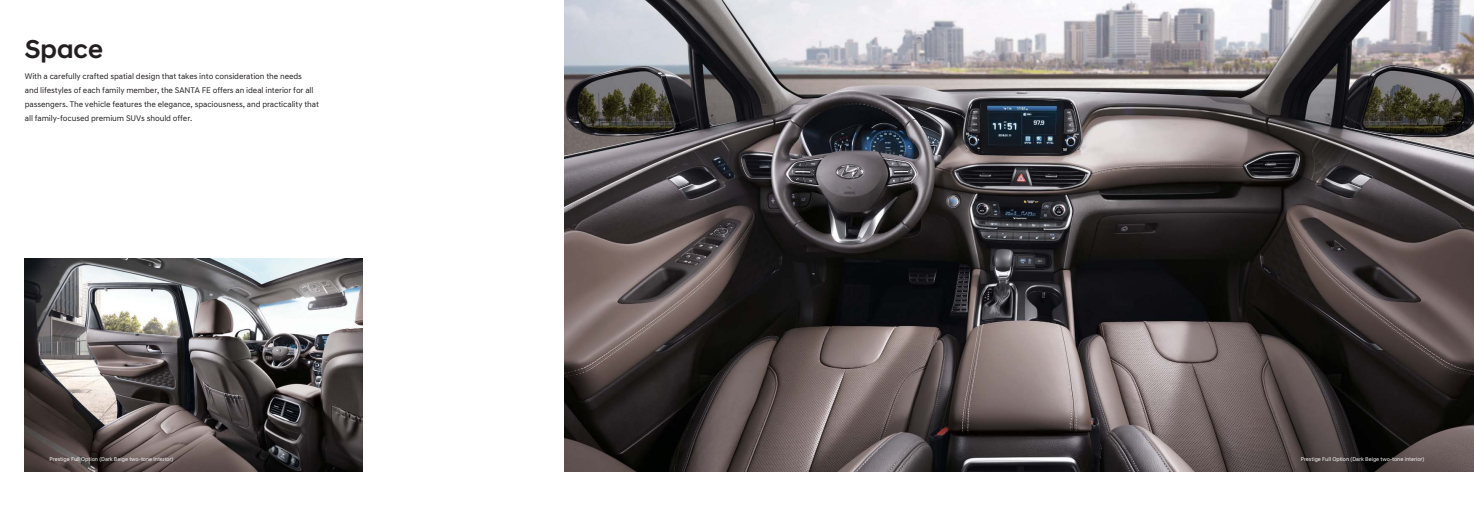
<style>
.page{position:relative;width:1474px;height:521px;background:#fff}
.page>*{position:absolute;margin:0;border:0;box-sizing:border-box;transform-origin:0 0}
.t1{font:26.25px "Hyundai Sans Head KROTF Medium KS Cpc EUC H";color:#231f20}
.t2{font:8.31px/14px "Hyundai Sans Text";letter-spacing:-.01em;color:#231f20}
.t3{font:5.69px "Hyundai Sans Text";letter-spacing:-.01em;color:#fff}
</style>
<div class="page">
<img style="left:25px;top:258px;width:337px;height:213px">
<img style="left:565px;top:0;width:908px;height:471px">
<h1 class="t1" style="left:25px;top:38px;width:80px">Space</h1>
<p class="t2" style="left:25px;top:70px;width:295px">With a carefully crafted spatial design that takes into consideration the needs<br>and lifestyles of each family member, the SANTA FE offers an ideal interior for all passengers. The vehicle features the elegance, spaciousness, and practicality that all family-focused premium SUVs should offer.</p>
<p class="t3" style="left:50px;top:456px;width:125px">Prestige Full Option (Dark Beige two-tone interior)</p>
<p class="t3" style="left:1300px;top:456px;width:125px">Prestige Full Option (Dark Beige two-tone interior)</p>
</div>
